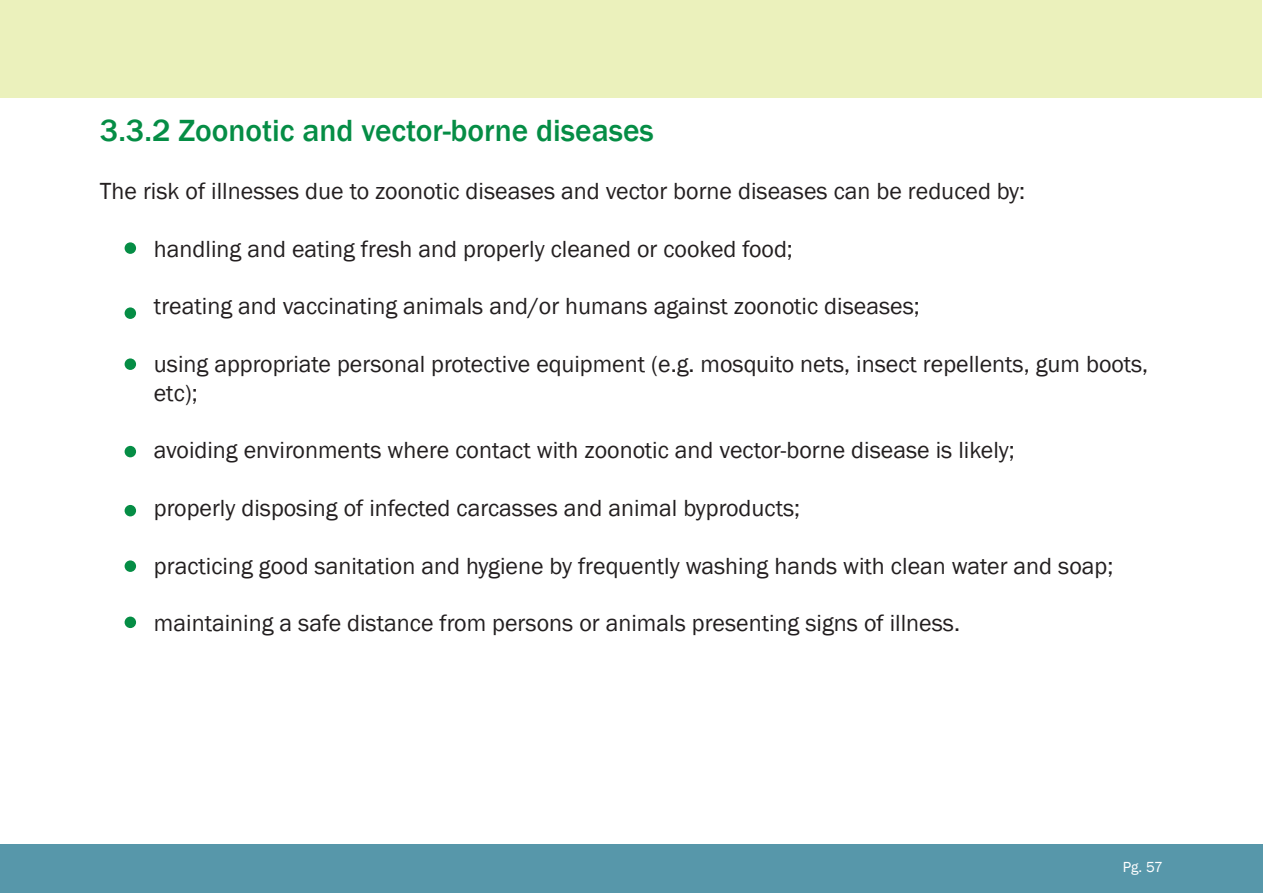
<style>
.page{position:relative;width:1263px;height:893px;background:#fff}
.page>*{position:absolute;margin:0;border:0;box-sizing:border-box;transform-origin:0 0}
.t1{font:500 31.5px "Franklin Gothic";color:#058d45}
.t2{font:24px "Franklin Gothic";color:#231f20}
.t3{font:15px "Franklin Gothic";color:#fff}
</style>
<div class="page">
<div style="left:0;top:845px;width:1263px;height:48px;background:#5797aa"></div>
<div style="left:1px;top:1px;width:1261px;height:97px;background:#ebf1bc"></div>
<div style="left:125px;top:242px;width:11px;height:12px;background:#058d45;border-radius:50%"></div>
<div style="left:125px;top:307px;width:11px;height:12px;background:#058d45;border-radius:50%"></div>
<div style="left:125px;top:358px;width:11px;height:12px;background:#058d45;border-radius:50%"></div>
<div style="left:125px;top:446px;width:11px;height:11px;background:#058d45;border-radius:50%"></div>
<div style="left:125px;top:505px;width:11px;height:11px;background:#058d45;border-radius:50%"></div>
<div style="left:125px;top:560px;width:11px;height:12px;background:#058d45;border-radius:50%"></div>
<div style="left:125px;top:617px;width:11px;height:11px;background:#058d45;border-radius:50%"></div>
<p class="t1" style="left:100px;top:111px;width:555px">3.3.2 Zoonotic and vector-borne diseases</p>
<p class="t2" style="left:100px;top:176px;width:927px">The risk of illnesses due to zoonotic diseases and vector borne diseases can be reduced by:</p>
<p class="t2" style="left:154px;top:234px;width:640px">handling and eating fresh and properly cleaned or cooked food;</p>
<p class="t2" style="left:154px;top:291px;width:767px">treating and vaccinating animals and/or humans against zoonotic diseases;</p>
<p class="t2" style="left:154px;top:349px;width:996px">using appropriate personal protective equipment (e.g. mosquito nets, insect repellents, gum boots,</p>
<p class="t2" style="left:154px;top:378px;width:45px">etc);</p>
<p class="t2" style="left:154px;top:435px;width:862px">avoiding environments where contact with zoonotic and vector-borne disease is likely;</p>
<p class="t2" style="left:154px;top:493px;width:648px">properly disposing of infected carcasses and animal byproducts;</p>
<p class="t2" style="left:154px;top:551px;width:961px">practicing good sanitation and hygiene by frequently washing hands with clean water and soap;</p>
<p class="t2" style="left:154px;top:608px;width:807px">maintaining a safe distance from persons or animals presenting signs of illness.</p>
<p class="t3" style="left:1123px;top:858px;width:42px">Pg. 57</p>
</div>
